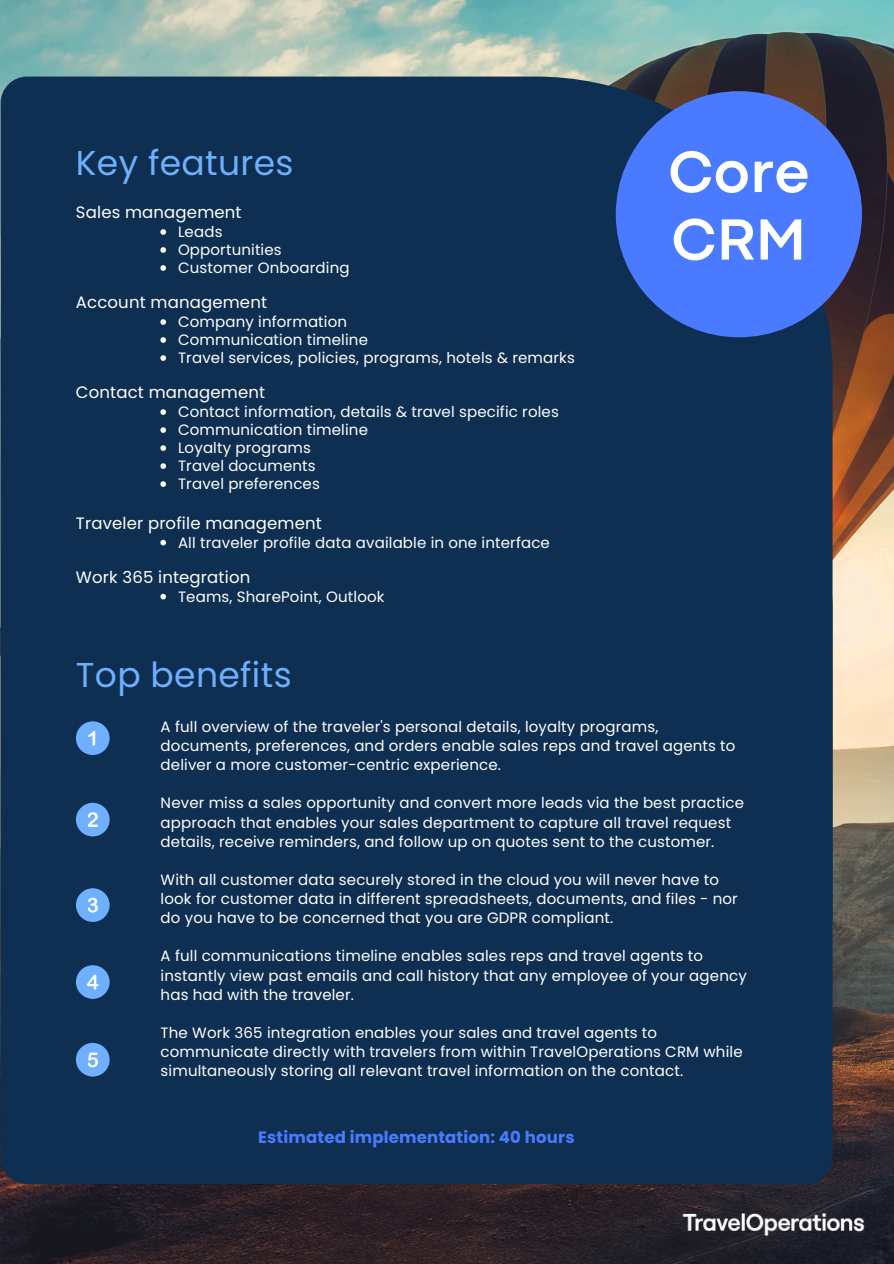
<style>
.page{position:relative;width:894px;height:1264px;background:#fff}
.page>*{position:absolute;margin:0;border:0;box-sizing:border-box;transform-origin:0 0}
.t1{font:700 60.45px/67.5px "Codec Pro";letter-spacing:.01em;color:#fff}
.t2{font:34.5px "Poppins";letter-spacing:.01em;color:#6eb0ff}
.t3{font:16.5px "Poppins";letter-spacing:.01em;color:#fff}
.t4{font:700 16.5px "Poppins";letter-spacing:.01em;color:#497aff}
.t5{font:15px/19.2px "Poppins";letter-spacing:.01em;color:#fff}
</style>
<div class="page">
<img style="left:0;top:0;width:893px;height:1263px">
<div style="left:1px;top:945px;width:831px;height:238px;background:#0e2f51"></div>
<div style="left:1px;top:77px;width:831px;height:868px;background:#0e2f51"></div>
<div style="left:76px;top:721px;width:34px;height:34px;background:#6eb0ff;border-radius:50%"></div>
<svg style="left:88px;top:730px;width:7px;height:15px"></svg>
<div style="left:76px;top:802px;width:34px;height:34px;background:#6eb0ff;border-radius:50%"></div>
<svg style="left:88px;top:812px;width:10px;height:15px"></svg>
<div style="left:76px;top:888px;width:34px;height:33px;background:#6eb0ff;border-radius:50%"></div>
<svg style="left:88px;top:897px;width:10px;height:15px"></svg>
<div style="left:615px;top:91px;width:246px;height:246px;background:#497aff;border-radius:50%"></div>
<div style="left:76px;top:965px;width:34px;height:33px;background:#6eb0ff;border-radius:50%"></div>
<svg style="left:87px;top:974px;width:11px;height:15px"></svg>
<div style="left:76px;top:1042px;width:34px;height:34px;background:#6eb0ff;border-radius:50%"></div>
<svg style="left:88px;top:1052px;width:10px;height:15px"></svg>
<svg style="left:160px;top:229px;width:6px;height:6px"></svg>
<svg style="left:160px;top:247px;width:6px;height:6px"></svg>
<svg style="left:160px;top:265px;width:6px;height:6px"></svg>
<svg style="left:160px;top:319px;width:6px;height:6px"></svg>
<svg style="left:160px;top:337px;width:6px;height:6px"></svg>
<svg style="left:160px;top:355px;width:6px;height:6px"></svg>
<svg style="left:160px;top:409px;width:6px;height:6px"></svg>
<svg style="left:160px;top:427px;width:6px;height:6px"></svg>
<svg style="left:160px;top:445px;width:6px;height:6px"></svg>
<svg style="left:160px;top:463px;width:6px;height:6px"></svg>
<svg style="left:160px;top:481px;width:6px;height:6px"></svg>
<svg style="left:160px;top:540px;width:6px;height:5px"></svg>
<svg style="left:160px;top:594px;width:6px;height:5px"></svg>
<img style="left:662px;top:1197px;width:218px;height:47px">
<p class="t2" style="left:76px;top:138px;width:219px">Key features</p>
<p class="t3" style="left:76px;top:200px;width:167px">Sales management</p>
<p class="t5" style="left:178px;top:222px;width:46px">Leads</p>
<h1 class="t5" style="left:178px;top:240px;width:105px">Opportunities</h1>
<p class="t5" style="left:178px;top:258px;width:173px">Customer Onboarding</p>
<p class="t3" style="left:76px;top:290px;width:192px">Account management</p>
<p class="t5" style="left:178px;top:312px;width:170px">Company information</p>
<p class="t5" style="left:178px;top:330px;width:191px">Communication timeline</p>
<p class="t5" style="left:178px;top:348px;width:398px">Travel services, policies, programs, hotels &amp; remarks</p>
<p class="t3" style="left:76px;top:380px;width:191px">Contact management</p>
<p class="t5" style="left:178px;top:402px;width:382px">Contact information, details &amp; travel specific roles</p>
<p class="t5" style="left:178px;top:420px;width:191px">Communication timeline</p>
<p class="t5" style="left:178px;top:438px;width:134px">Loyalty programs</p>
<p class="t5" style="left:178px;top:456px;width:139px">Travel documents</p>
<p class="t5" style="left:178px;top:474px;width:143px">Travel preferences</p>
<p class="t3" style="left:76px;top:511px;width:247px">Traveler profile management</p>
<p class="t5" style="left:178px;top:533px;width:373px">All traveler profile data available in one interface</p>
<p class="t3" style="left:76px;top:565px;width:176px">Work 365 integration</p>
<p class="t5" style="left:178px;top:587px;width:208px">Teams, SharePoint, Outlook</p>
<p class="t2" style="left:76px;top:650px;width:217px">Top benefits</p>
<p class="t1" style="left:668px;top:143px;width:142px">Core<br>CRM</p>
<p class="t5" style="left:161px;top:717px;width:576px">A full overview of the traveler's personal details, loyalty programs, documents, preferences, and orders enable sales reps and travel agents to deliver a more customer-centric experience.</p>
<p class="t5" style="left:161px;top:793px;width:585px">Never miss a sales opportunity and convert more leads via the best practice approach that enables your sales department to capture all travel request details, receive reminders, and follow up on quotes sent to the customer.</p>
<h2 class="t5" style="left:161px;top:870px;width:578px">With all customer data securely stored in the cloud you will never have to look for customer data in different spreadsheets, documents, and files - nor do you have to be concerned that you are GDPR compliant.</h2>
<p class="t5" style="left:161px;top:946px;width:587px">A full communications timeline enables sales reps and travel agents to instantly view past emails and call history that any employee of your agency has had with the traveler.</p>
<h2 class="t5" style="left:161px;top:1023px;width:583px">The Work 365 integration enables your sales and travel agents to communicate directly with travelers from within TravelOperations CRM while simultaneously storing all relevant travel information on the contact.</h2>
<p class="t4" style="left:258px;top:1125px;width:318px">Estimated implementation: 40 hours</p>
</div>
